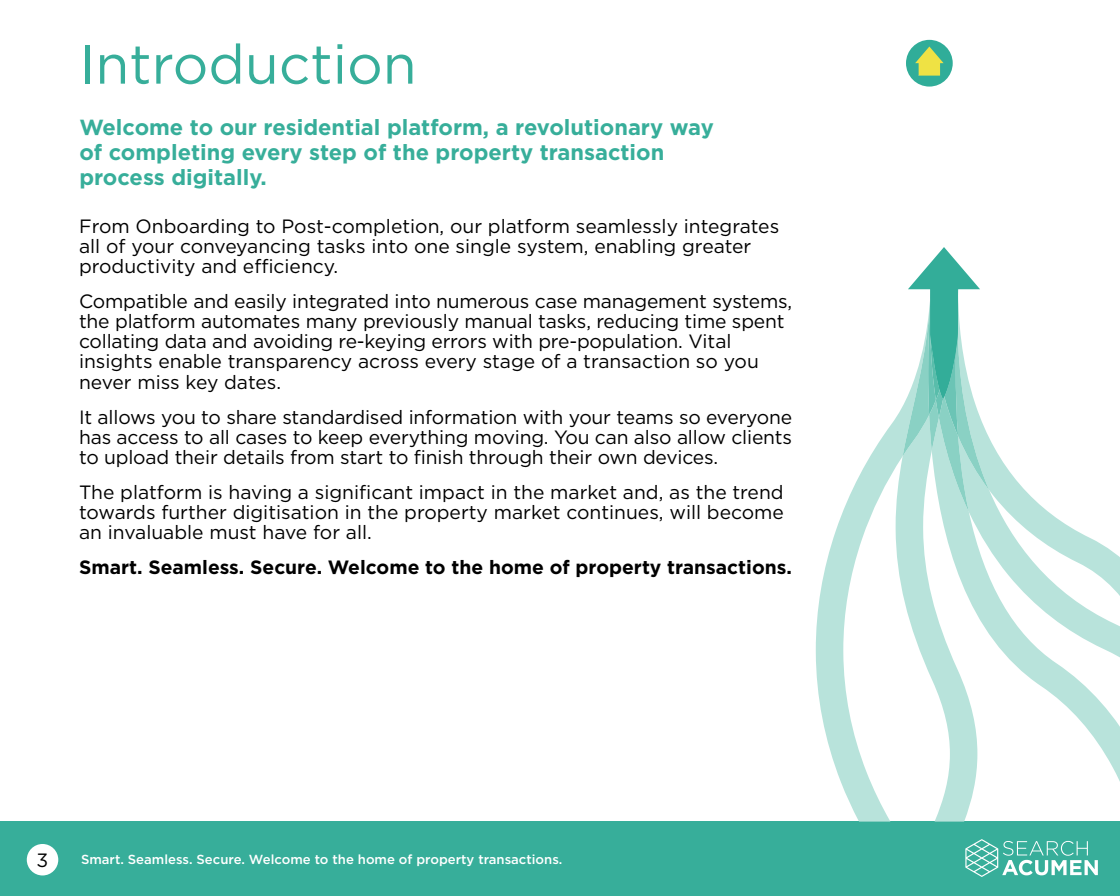
<style>
.page{position:relative;width:1120px;height:896px;background:#fff}
.page>*{position:absolute;margin:0;border:0;box-sizing:border-box;transform-origin:0 0}
.t1{font:55.12px "Gotham";color:#37ae9a}
.t2{font:700 21.88px/25.4px "Gotham";color:#37ae9a}
.t3{font:19.25px/20.1px "Gotham";letter-spacing:-.01em;color:#000}
.t4{font:700 19.25px "Gotham";color:#000}
.t5{font:500 13.12px "Gotham";color:#fff}
</style>
<div class="page">
<div style="left:0;top:822px;width:1120px;height:74px;background:#37ae9a"></div>
<svg style="left:965px;top:839px;width:133px;height:38px"></svg>
<div style="left:27px;top:844px;width:31px;height:31px;background:#fff;border-radius:50%"></div>
<svg style="left:906px;top:40px;width:47px;height:47px"></svg>
<svg style="left:980px;top:720px;width:140px;height:102px"></svg>
<svg style="left:980px;top:417px;width:140px;height:303px"></svg>
<svg style="left:816px;top:418px;width:80px;height:404px"></svg>
<svg style="left:896px;top:247px;width:84px;height:575px"></svg>
<h1 class="t1" style="left:79px;top:29px;width:339px">Introduction</h1>
<p class="t2" style="left:79px;top:114px;width:636px">Welcome to our residential platform, a revolutionary way of completing every step of the property transaction process digitally.</p>
<p class="t3" style="left:79px;top:216px;width:702px">From Onboarding to Post-completion, our platform seamlessly integrates all of your conveyancing tasks into one single system, enabling greater productivity and efficiency.</p>
<p class="t3" style="left:79px;top:291px;width:715px">Compatible and easily integrated into numerous case management systems, the platform automates many previously manual tasks, reducing time spent collating data and avoiding re-keying errors with pre-population. Vital insights enable transparency across every stage of a transaction so you never miss key dates.</p>
<p class="t3" style="left:79px;top:406px;width:715px;text-align:justify">It allows you to share standardised information with your teams so everyone has access to all cases to keep everything moving. You can also allow clients to upload their details from start to finish through their own devices.</p>
<p class="t3" style="left:79px;top:482px;width:706px;text-align:justify">The platform is having a significant impact in the market and, as the trend towards further digitisation in the property market continues, will become an invaluable must have for all.</p>
<p class="t4" style="left:79px;top:555px;width:714px">Smart. Seamless. Secure. Welcome to the home of property transactions.</p>
<p class="t3" style="left:37px;top:850px;width:13px">3</p>
<p class="t5" style="left:81px;top:851px;width:483px">Smart. Seamless. Secure. Welcome to the home of property transactions.</p>
</div>
